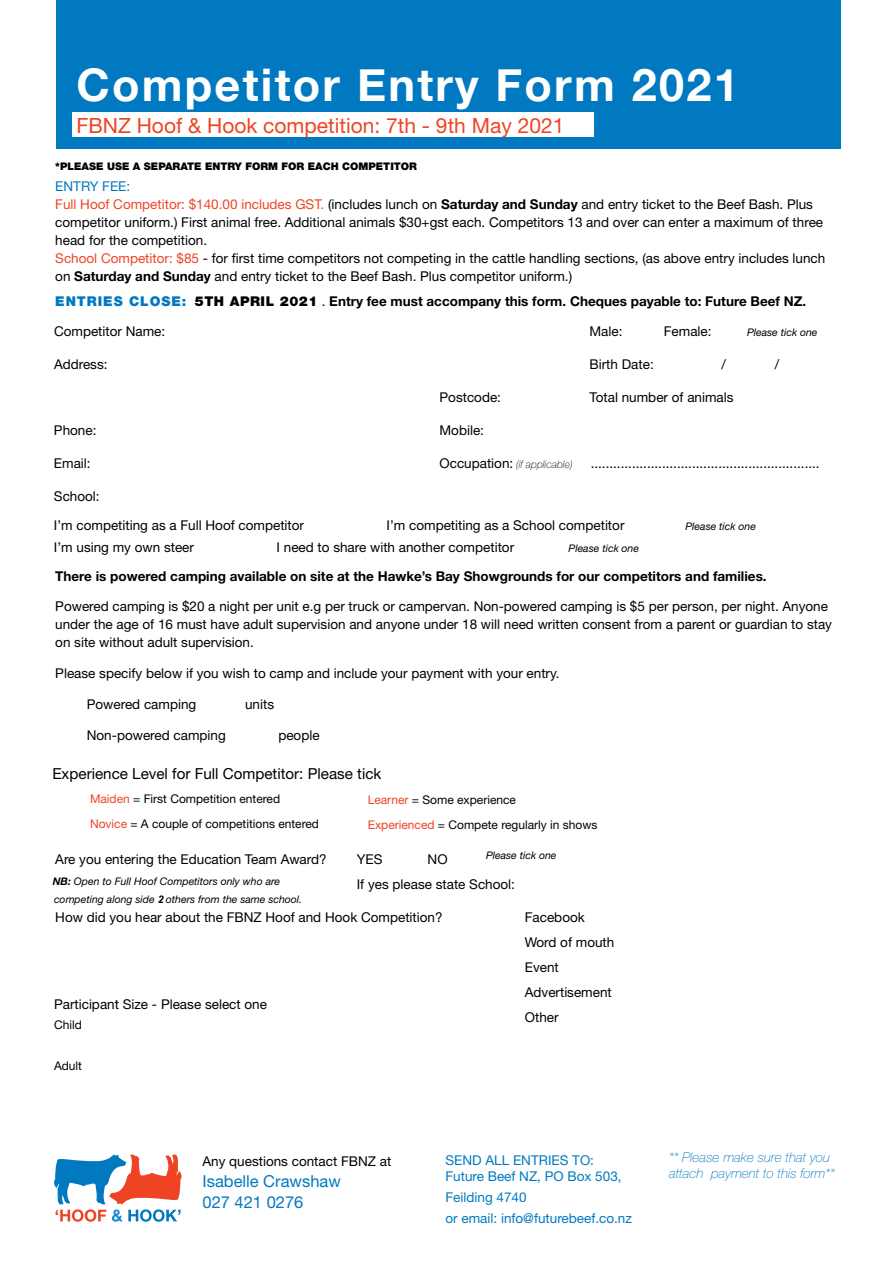
<style>
.page{position:relative;width:893px;height:1263px;background:#fff}
.page>*{position:absolute;margin:0;border:0;box-sizing:border-box;transform-origin:0 0}
.t1{font:700 45px "Helvetica Neue";letter-spacing:.05em;color:#fff}
.t2{font:21px "Helvetica Neue LT Std";color:#ef4423}
.t3{font:16.5px/21px "Helvetica Neue LT Std";color:#0079c1}
.t4{font:15.15px "Helvetica Neue LT Std";color:#000}
.t5{font:13.5px/18px "Helvetica Neue LT Std";color:#000}
.t6{font:700 13.5px "Helvetica Neue LT Std";color:#000}
.t7{font:13.5px/16.5px "Helvetica Neue LT Std";color:#0079c1}
.t8{font:italic 100 13.5px/16.5px "Helvetica Neue LT Std";color:#0079c1}
.t9{font:12px/25px "Helvetica Neue LT Std";color:#000}
.t10{font:italic 10.5px/17.9px "Helvetica Neue LT Std";color:#000}
.t11{font:900 10.5px "Helvetica Neue LT Std";color:#000}
.t12{font:italic 100 10.5px "Helvetica Neue LT Std";color:#000}
.s1{color:#0079c1}
.s2{color:#ef4423}
.s3{font-weight:700}
.s4{font-weight:900;color:#0079c1}
.s5{font-weight:900}
.s6{font-weight:400}
.s7{font-weight:400;font-style:normal;font-size:13.5px}
.s8{font-family:"Arial";font-weight:700}
</style>
<div class="page">
<div style="left:56px;top:0;width:784px;height:148px;background:#0079c1"></div>
<svg style="left:54px;top:1154px;width:128px;height:68px"></svg>
<div style="left:72px;top:112px;width:521px;height:25px;background:#fff"></div>
<h1 class="t1" style="left:77px;top:50px;width:664px">Competitor Entry Form 2021</h1>
<h2 class="t2" style="left:77px;top:113px;width:489px">FBNZ Hoof &amp; Hook competition: 7th - 9th May 2021</h2>
<p class="t11" style="left:55px;top:160px;width:363px">*PLEASE USE A SEPARATE ENTRY FORM FOR EACH COMPETITOR</p>
<p class="t5" style="left:55px;top:177px;width:771px"><span class="s1">ENTRY FEE:<br></span><span class="s2">Full Hoof Competitor: $140.00 includes GST.</span> (includes lunch on <span class="s3">Saturday and Sunday</span> and entry ticket to the Beef Bash. Plus competitor uniform.) First animal free. Additional animals $30+gst each. Competitors 13 and over can enter a maximum of three head for the competition.<br><span class="s2">School Competitor: $85</span> - for first time competitors not competing in the cattle handling sections, (as above entry includes lunch on <span class="s3">Saturday and Sunday</span> and entry ticket to the Beef Bash. Plus competitor uniform.)</p>
<p class="t6" style="left:55px;top:293px;width:752px"><span class="s4">ENTRIES CLOSE:</span> <span class="s5">5TH APRIL 2021</span> <span class="s6">.</span> Entry fee must accompany this form. Cheques payable to: Future Beef NZ.</p>
<p class="t5" style="left:54px;top:322px;width:113px">Competitor Name:</p>
<p class="t5" style="left:590px;top:322px;width:35px">Male:</p>
<p class="t5" style="left:664px;top:322px;width:49px">Female:</p>
<p class="t5" style="left:54px;top:355px;width:55px">Address:</p>
<p class="t5" style="left:590px;top:355px;width:66px">Birth Date:</p>
<p class="t5" style="left:721px;top:355px;width:6px">/</p>
<p class="t5" style="left:775px;top:355px;width:6px">/</p>
<p class="t5" style="left:439px;top:388px;width:63px">Postcode:</p>
<p class="t5" style="left:589px;top:388px;width:146px">Total number of animals</p>
<p class="t5" style="left:54px;top:421px;width:44px">Phone:</p>
<p class="t5" style="left:439px;top:421px;width:46px">Mobile:</p>
<p class="t5" style="left:54px;top:454px;width:38px">Email:</p>
<p class="t12" style="left:439px;top:459px;width:135px"><span class="s7">Occupation:</span> (if applicable)</p>
<p class="t5" style="left:591px;top:454px;width:230px">.............................................................</p>
<p class="t5" style="left:54px;top:487px;width:47px">School:</p>
<p class="t10" style="left:747px;top:323px;width:72px">Please tick one</p>
<p class="t5" style="left:54px;top:516px;width:252px">I’m competiting as a Full Hoof competitor</p>
<p class="t5" style="left:387px;top:516px;width:239px">I’m competiting as a School competitor</p>
<p class="t10" style="left:568px;top:539px;width:72px">Please tick one</p>
<p class="t5" style="left:54px;top:538px;width:142px">I’m using my own steer</p>
<p class="t5" style="left:277px;top:538px;width:239px">I need to share with another competitor</p>
<p class="t10" style="left:685px;top:517px;width:72px">Please tick one</p>
<p class="t6" style="left:55px;top:567px;width:713px">There is powered camping available on site at the Hawke’s Bay Showgrounds for our competitors and families.</p>
<p class="t5" style="left:55px;top:597px;width:778px">Powered camping is $20 a night per unit e.g per truck or campervan. Non-powered camping is $5 per person, per night. Anyone under the age of 16 must have adult supervision and anyone under 18 will need written consent from a parent or guardian to stay on site without adult supervision.</p>
<p class="t5" style="left:55px;top:664px;width:506px">Please specify below if you wish to camp and include your payment with your entry.</p>
<p class="t5" style="left:87px;top:695px;width:111px">Powered camping</p>
<p class="t5" style="left:245px;top:695px;width:31px">units</p>
<p class="t5" style="left:87px;top:726px;width:141px">Non-powered camping</p>
<p class="t5" style="left:278px;top:726px;width:43px">people</p>
<p class="t4" style="left:52px;top:764px;width:331px">Experience Level for Full Competitor: Please tick</p>
<p class="t9" style="left:90px;top:786px;width:231px"><span class="s2">Maiden</span> = First Competition entered<br><span class="s2">Novice</span> = A couple of competitions entered</p>
<p class="t9" style="left:368px;top:787px;width:231px"><span class="s2">Learner</span> = Some experience<br><span class="s2">Experienced</span> = Compete regularly in shows</p>
<p class="t5" style="left:55px;top:850px;width:273px">Are you entering the Education Team Award?</p>
<p class="t10" style="left:53px;top:872px;width:251px"><span class="s3">NB:</span> Open to Full Hoof Competitors only who are competing along side <span class="s8">2</span> others from the same school.</p>
<p class="t10" style="left:486px;top:846px;width:72px">Please tick one</p>
<p class="t5" style="left:357px;top:846px;width:160px;line-height:25px;text-align:center">NO<br>If yes please state School:</p>
<p class="t5" style="left:55px;top:908px;width:389px">How did you hear about the FBNZ Hoof and Hook Competition?</p>
<p class="t5" style="left:525px;top:905px;width:91px;line-height:25px">Facebook<br>Word of mouth<br>Event<br>Advertisement<br>Other</p>
<p class="t5" style="left:357px;top:850px;width:27px">YES</p>
<p class="t5" style="left:54px;top:995px;width:214px">Participant Size - Please select one</p>
<p class="t9" style="left:54px;top:1012px;width:29px">Child</p>
<p class="t9" style="left:54px;top:1053px;width:30px">Adult</p>
<p class="t5" style="left:202px;top:1152px;width:190px">Any questions contact FBNZ at</p>
<p class="t3" style="left:202px;top:1170px;width:140px">Isabelle Crawshaw<br>027 421 0276</p>
<p class="t7" style="left:446px;top:1151px;width:178px">SEND ALL ENTRIES TO:<br>Future Beef NZ, PO Box 503,</p>
<p class="t7" style="left:446px;top:1186px;width:188px;line-height:20.7px">Feilding 4740<br>or email: info@futurebeef.co.nz</p>
<p class="t8" style="left:669px;top:1149px;width:167px">** Please make sure that you attach payment to this form**</p>
</div>
